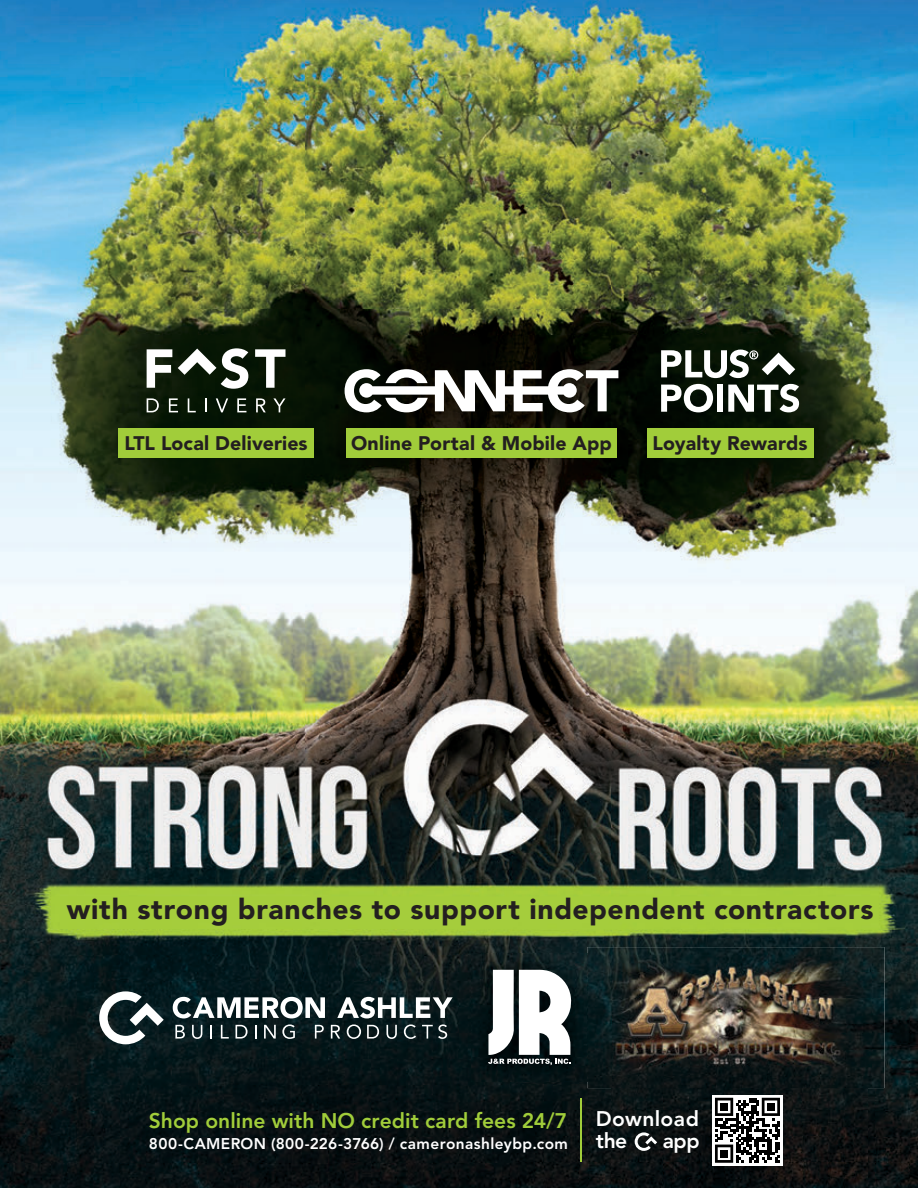
<style>
.page{position:relative;width:918px;height:1188px;background:#fff}
.page>*{position:absolute;margin:0;border:0;box-sizing:border-box;transform-origin:0 0}
.t1{font:900 28.2px "Avenir LT Pro";letter-spacing:.025em;color:#231f20}
.t2{font:800 21px "Avenir LT Pro";color:#a1cd3a}
.t3{font:800 21px/22px "Avenir LT Pro";letter-spacing:.005em;color:#fff}
.t4{font:900 19.5px "Avenir LT Pro";letter-spacing:.005em;color:#231f20}
.t5{font:800 15.45px "Avenir LT Pro";letter-spacing:.025em;color:#fff}
</style>
<div class="page">
<img style="left:0;top:0;width:918px;height:930px">
<img style="left:0;top:930px;width:510px;height:258px">
<img style="left:510px;top:930px;width:408px;height:51px">
<img style="left:868px;top:981px;width:50px;height:207px">
<img style="left:510px;top:1081px;width:102px;height:107px">
<img style="left:612px;top:1088px;width:256px;height:100px">
<img style="left:472px;top:953px;width:115px;height:128px">
<svg style="left:488px;top:970px;width:83px;height:95px"></svg>
<svg style="left:173px;top:997px;width:152px;height:21px"></svg>
<svg style="left:337px;top:997px;width:116px;height:21px"></svg>
<svg style="left:175px;top:1025px;width:10px;height:14px"></svg>
<svg style="left:192px;top:1025px;width:10px;height:14px"></svg>
<svg style="left:211px;top:1025px;width:1px;height:14px"></svg>
<svg style="left:221px;top:1025px;width:8px;height:14px"></svg>
<svg style="left:236px;top:1025px;width:12px;height:14px"></svg>
<svg style="left:255px;top:1025px;width:2px;height:14px"></svg>
<svg style="left:264px;top:1025px;width:12px;height:14px"></svg>
<svg style="left:282px;top:1024px;width:13px;height:15px"></svg>
<svg style="left:315px;top:1025px;width:9px;height:14px"></svg>
<svg style="left:331px;top:1025px;width:9px;height:14px"></svg>
<svg style="left:347px;top:1024px;width:14px;height:15px"></svg>
<svg style="left:367px;top:1025px;width:12px;height:14px"></svg>
<svg style="left:387px;top:1025px;width:10px;height:14px"></svg>
<svg style="left:404px;top:1024px;width:12px;height:15px"></svg>
<svg style="left:422px;top:1024px;width:25px;height:15px"></svg>
<svg style="left:99px;top:991px;width:65px;height:53px"></svg>
<img style="left:587px;top:947px;width:297px;height:141px">
<div style="left:118px;top:428px;width:196px;height:29px;background:#a1cd3a"></div>
<div style="left:346px;top:428px;width:271px;height:29px;background:#a1cd3a"></div>
<svg style="left:661px;top:384px;width:52px;height:28px"></svg>
<div style="left:717px;top:385px;width:6px;height:27px;background:#fff"></div>
<svg style="left:728px;top:384px;width:71px;height:28px"></svg>
<svg style="left:661px;top:350px;width:134px;height:28px"></svg>
<svg style="left:147px;top:398px;width:12px;height:14px"></svg>
<svg style="left:169px;top:398px;width:9px;height:14px"></svg>
<svg style="left:188px;top:398px;width:8px;height:14px"></svg>
<svg style="left:205px;top:398px;width:2px;height:14px"></svg>
<svg style="left:216px;top:398px;width:12px;height:14px"></svg>
<svg style="left:237px;top:398px;width:9px;height:14px"></svg>
<svg style="left:256px;top:398px;width:10px;height:14px"></svg>
<svg style="left:273px;top:398px;width:13px;height:14px"></svg>
<svg style="left:147px;top:349px;width:25px;height:39px"></svg>
<svg style="left:255px;top:349px;width:31px;height:39px"></svg>
<svg style="left:178px;top:348px;width:70px;height:41px"></svg>
<svg style="left:345px;top:369px;width:273px;height:43px"></svg>
<div style="left:647px;top:428px;width:166px;height:29px;background:#a1cd3a"></div>
<div style="left:712px;top:1095px;width:71px;height:70px;background:#fff"></div>
<svg style="left:715px;top:1098px;width:65px;height:65px"></svg>
<div style="left:720px;top:1103px;width:8px;height:8px;background:#000"></div>
<div style="left:767px;top:1103px;width:8px;height:8px;background:#000"></div>
<div style="left:720px;top:1150px;width:8px;height:8px;background:#000"></div>
<svg style="left:635px;top:1132px;width:22px;height:19px"></svg>
<hr style="left:580px;top:1098px;width:2px;height:64px;background:#a1cd3a">
<p class="t4" style="left:124px;top:431px;width:185px">LTL Local Deliveries</p>
<p class="t4" style="left:351px;top:431px;width:262px">Online Portal &amp; Mobile App</p>
<p class="t4" style="left:653px;top:431px;width:157px">Loyalty Rewards</p>
<h1 class="t1" style="left:67px;top:892px;width:808px">with strong branches to support independent contractors</h1>
<p class="t2" style="left:149px;top:1108px;width:420px">Shop online with NO credit card fees 24/7</p>
<p class="t5" style="left:149px;top:1134px;width:421px">800-CAMERON (800-226-3766) / cameronashleybp.com</p>
<p class="t3" style="left:596px;top:1107px;width:105px">Download the</p>
<p class="t3" style="left:663px;top:1129px;width:38px">app</p>
</div>
